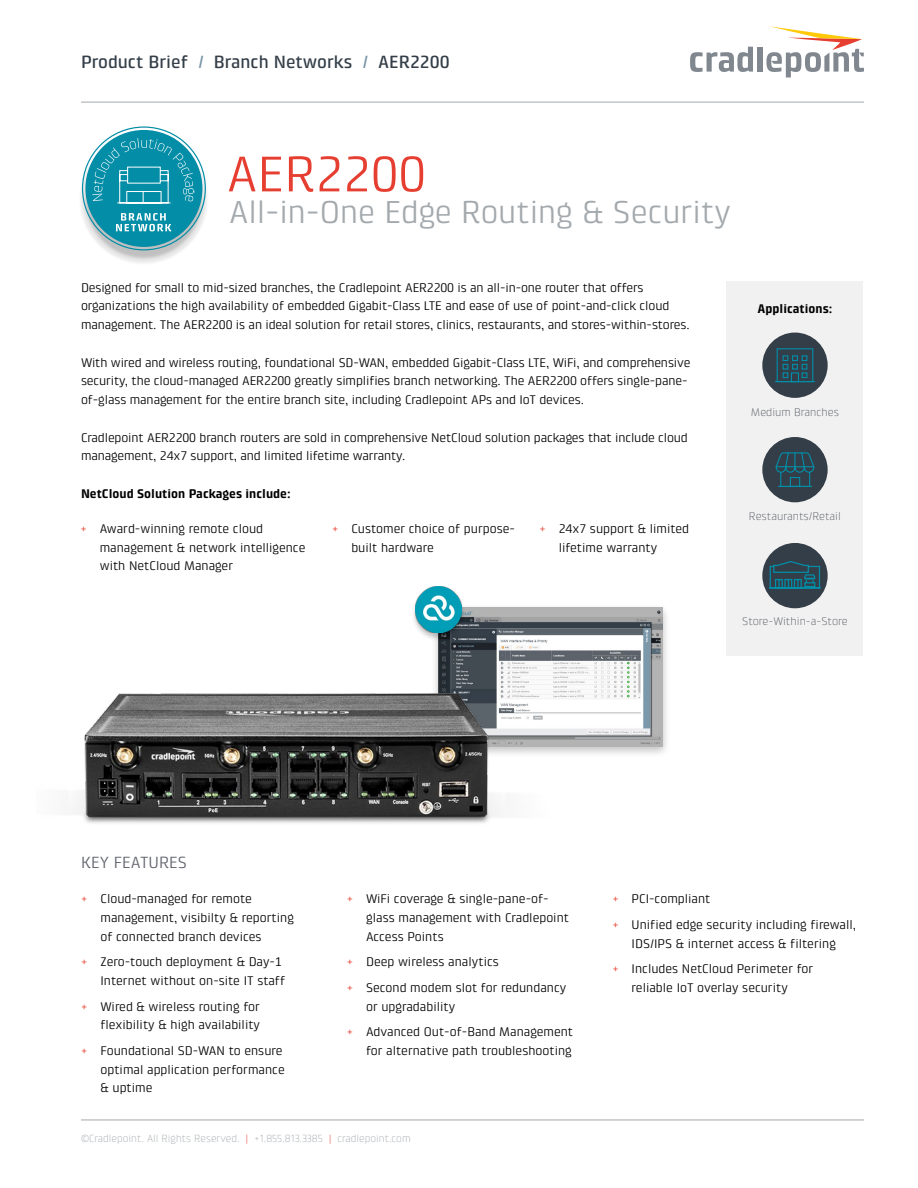
<style>
.page{position:relative;width:918px;height:1188px;background:#fff}
.page>*{position:absolute;margin:0;border:0;box-sizing:border-box;transform-origin:0 0}
.t1{font:51px "Klint Pro";color:#e63e30}
.t2{font:32.25px "Klint Pro";color:#a3a9ad}
.t3{font:500 18px "Klint Pro";color:#333e48}
.t4{font:16.5px "Klint Pro";color:#61646d}
.t5{font:12.75px/18.8px "Klint Pro";letter-spacing:-.01em;color:#000}
.t6{font:700 12.75px "Klint Pro";color:#000}
.t7{font:300 11.25px "Klint LT Pro";color:#515760}
.t8{font:300 10.5px "Klint LT Pro";color:#a3a9ad}
.s1{color:#7a97a9}
.s2{color:#e63e30}
</style>
<div class="page">
<hr style="left:81px;top:102px;width:783px;height:1px;background:#a3a9ad">
<hr style="left:81px;top:1120px;width:783px;height:1px;background:#a3a9ad">
<svg style="left:690px;top:47px;width:63px;height:25px"></svg>
<div style="left:757px;top:47px;width:5px;height:25px;background:#80878e"></div>
<svg style="left:766px;top:26px;width:98px;height:51px"></svg>
<div style="left:727px;top:281px;width:136px;height:375px;background:#f2f1f1"></div>
<div style="left:762px;top:333px;width:66px;height:65px;background:#333e48;border-radius:50%"></div>
<div style="left:762px;top:543px;width:66px;height:65px;background:#333e48;border-radius:50%"></div>
<div style="left:762px;top:437px;width:66px;height:65px;background:#333e48;border-radius:50%"></div>
<div style="left:78px;top:134px;width:131px;height:131px;background:#000;opacity:.25"></div>
<div style="left:85px;top:130px;width:117px;height:117px;background:#038da7;border-radius:50%"></div>
<svg style="left:116px;top:213px;width:55px;height:18px"></svg>
<svg style="left:92px;top:138px;width:103px;height:66px"></svg>
<svg style="left:775px;top:452px;width:40px;height:35px"></svg>
<svg style="left:769px;top:561px;width:52px;height:28px"></svg>
<svg style="left:775px;top:348px;width:40px;height:35px"></svg>
<div style="left:431px;top:603px;width:240px;height:155px;background:#000;opacity:.25"></div>
<img style="left:439px;top:608px;width:224px;height:139px">
<div style="left:411px;top:586px;width:55px;height:56px;background:#000;opacity:.25"></div>
<img style="left:416px;top:587px;width:45px;height:46px">
<img style="left:73px;top:694px;width:477px;height:129px">
<h3 class="t3" style="left:81px;top:52px;width:370px">Product Brief <span class="s1">/</span> Branch Networks <span class="s1">/</span> AER2200</h3>
<h1 class="t1" style="left:227px;top:145px;width:201px">AER2200</h1>
<h2 class="t2" style="left:229px;top:194px;width:504px">All-in-One Edge Routing &amp; Security</h2>
<p class="t5" style="left:81px;top:278px;width:610px">Designed for small to mid-sized branches, the Cradlepoint AER2200 is an all-in-one router that offers organizations the high availability of embedded Gigabit-Class LTE and ease of use of point-and-click cloud management. The AER2200 is an ideal solution for retail stores, clinics, restaurants, and stores-within-stores.</p>
<p class="t5" style="left:81px;top:353px;width:611px">With wired and wireless routing, foundational SD-WAN, embedded Gigabit-Class LTE, WiFi, and comprehensive security, the cloud-managed AER2200 greatly simplifies branch networking. The AER2200 offers single-pane&shy;of-glass management for the entire branch site, including Cradlepoint APs and IoT devices.</p>
<p class="t5" style="left:81px;top:428px;width:608px">Cradlepoint AER2200 branch routers are sold in comprehensive NetCloud solution packages that include cloud management, 24x7 support, and limited lifetime warranty.</p>
<p class="t6" style="left:81px;top:486px;width:211px">NetCloud Solution Packages include:</p>
<p class="t5" style="left:100px;top:519px;width:207px;text-indent:-19px"><span class="s2">+</span> Award-winning remote cloud management &amp; network intelligence with NetCloud Manager</p>
<p class="t5" style="left:351px;top:519px;width:165px;text-indent:-19px"><span class="s2">+</span> Customer choice of purpose&shy;built hardware</p>
<p class="t5" style="left:559px;top:519px;width:132px;text-indent:-19px"><span class="s2">+</span> 24x7 support &amp; limited lifetime warranty</p>
<p class="t6" style="left:758px;top:302px;width:76px">Applications:</p>
<p class="t7" style="left:751px;top:405px;width:90px">Medium Branches</p>
<p class="t7" style="left:749px;top:510px;width:94px">Restaurants/Retail</p>
<p class="t7" style="left:742px;top:615px;width:107px">Store-Within-a-Store</p>
<p class="t4" style="left:81px;top:853px;width:107px">KEY FEATURES</p>
<p class="t5" style="left:100px;top:890px;width:195px;text-indent:-19px"><span class="s2">+</span> Cloud-managed for remote management, visibilty &amp; reporting of connected branch devices</p>
<p class="t5" style="left:81px;top:953px;width:206px;text-align:right"><span class="s2">+</span> Zero-touch deployment &amp; Day-1<br>Internet without on-site IT staff</p>
<p class="t5" style="left:81px;top:997px;width:181px;text-align:right"><span class="s2">+</span> Wired &amp; wireless routing for flexibility &amp; high availability</p>
<p class="t5" style="left:100px;top:1041px;width:186px;text-indent:-19px"><span class="s2">+</span> Foundational SD-WAN to ensure optimal application performance &amp; uptime</p>
<p class="t5" style="left:366px;top:890px;width:205px;text-indent:-19px"><span class="s2">+</span> WiFi coverage &amp; single-pane-of&shy;glass management with Cradlepoint<br>Access Points</p>
<p class="t5" style="left:347px;top:949px;width:221px;line-height:25.5px"><span class="s2">+</span> Deep wireless analytics<br><span class="s2">+</span> Second modem slot for redundancy</p>
<p class="t5" style="left:347px;top:994px;width:228px;line-height:25.5px;text-indent:19px">or upgradability<br><span class="s2">+</span> Advanced Out-of-Band Management</p>
<p class="t5" style="left:366px;top:1041px;width:207px">for alternative path troubleshooting</p>
<p class="t8" style="left:81px;top:1132px;width:331px">©Cradlepoint. All Rights Reserved. <span class="s2">|</span> +1.855.813.3385 <span class="s2">|</span> cradlepoint.com</p>
<p class="t5" style="left:612px;top:886px;width:245px;line-height:25.5px"><span class="s2">+</span> PCI-compliant<br><span class="s2">+</span> Unified edge security including firewall,</p>
<p class="t5" style="left:612px;top:931px;width:225px;line-height:25.5px;text-indent:19px">IDS/IPS &amp; internet access &amp; filtering <span class="s2">+</span> Includes NetCloud Perimeter for</p>
<p class="t5" style="left:632px;top:978px;width:158px">reliable IoT overlay security</p>
</div>
